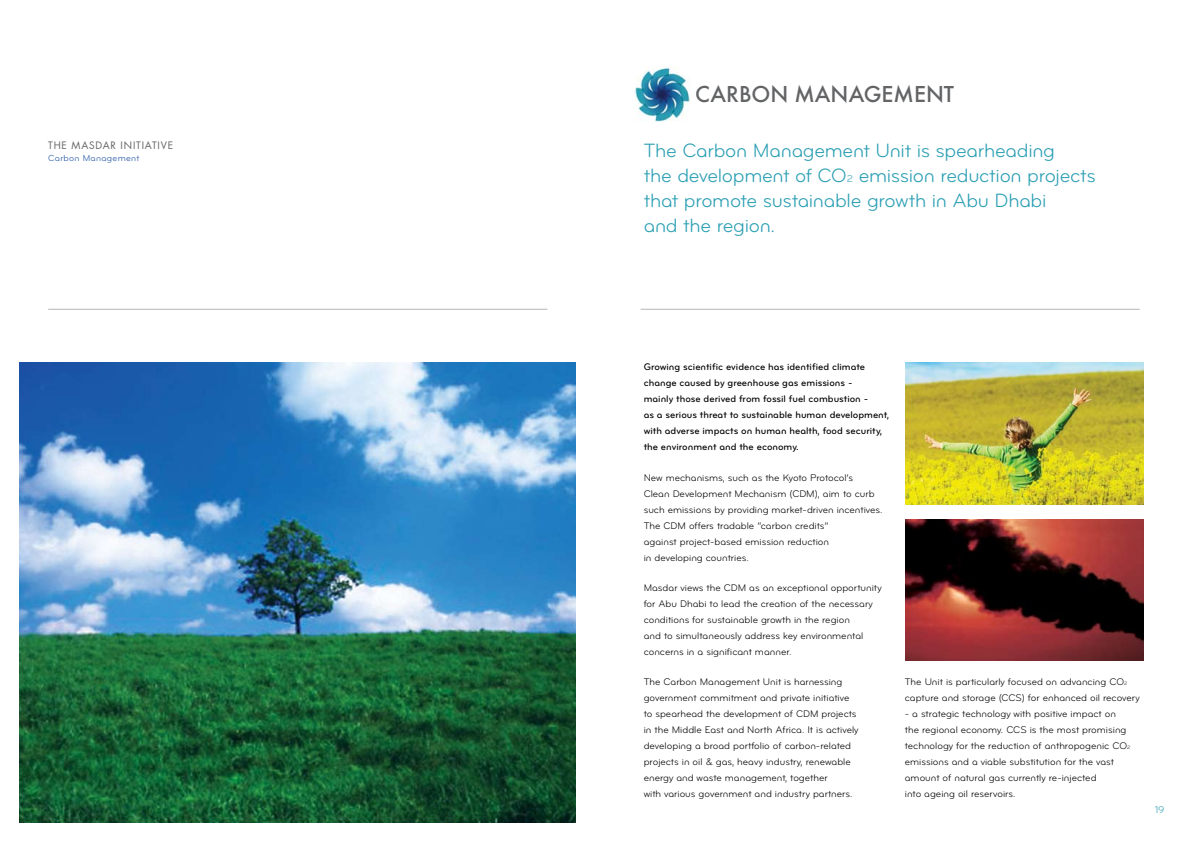
<style>
.page{position:relative;width:1191px;height:842px;background:#fff}
.page>*{position:absolute;margin:0;border:0;box-sizing:border-box;transform-origin:0 0}
.t1{font:500 24px "Futura";color:#636466}
.t2{font:20px/25px "Bryant Regular Alt No 2";letter-spacing:-.015em;color:#299eb3}
.t3{font:10px/16px "Bryant Regular Alt No 2";color:#000}
.t4{font:10px/16px "Bryant Medium Alt No 2";color:#000}
.t5{font:10px "Futura";letter-spacing:.075em;color:#636466}
.t6{font:10px "Bryant Regular Alt No 2";color:#299eb3}
.t7{font:9px "Bryant Regular Alt No 2";letter-spacing:.03em;color:#1e52a4}
.s1{font-size:10px}
.s2{font-size:5px}
</style>
<div class="page">
<img style="left:20px;top:363px;width:555px;height:459px">
<img style="left:905px;top:363px;width:238px;height:142px">
<img style="left:905px;top:520px;width:238px;height:140px">
<hr style="left:640px;top:309px;width:499px;height:1px;background:#b1b4b6">
<hr style="left:48px;top:309px;width:499px;height:1px;background:#b1b4b6">
<img style="left:634px;top:67px;width:56px;height:55px">
<p class="t5" style="left:48px;top:139px;width:126px">THE MASDAR INITIATIVE</p>
<p class="t7" style="left:48px;top:154px;width:93px">Carbon Management</p>
<h1 class="t1" style="left:695px;top:80px;width:202px">CARBON MANAGEMENT</h1>
<h2 class="t2" style="left:643px;top:138px;width:454px">The Carbon Management Unit is spearheading<br>the development of CO<span class="s1">2</span> emission reduction projects that promote sustainable growth in Abu Dhabi<br>and the region.</h2>
<p class="t4" style="left:643px;top:359px;width:247px">Growing scientific evidence has identified climate change caused by greenhouse gas emissions -<br>mainly those derived from fossil fuel combustion -<br>as a serious threat to sustainable human development, with adverse impacts on human health, food security, the environment and the economy.</p>
<p class="t3" style="left:643px;top:469px;width:240px">New mechanisms, such as the Kyoto Protocol’s<br>Clean Development Mechanism (CDM), aim to curb such emissions by providing market-driven incentives.<br>The CDM offers tradable “carbon credits”<br>against project-based emission reduction<br>in developing countries.</p>
<p class="t3" style="left:643px;top:580px;width:240px">Masdar views the CDM as an exceptional opportunity for Abu Dhabi to lead the creation of the necessary conditions for sustainable growth in the region<br>and to simultaneously address key environmental concerns in a significant manner.</p>
<p class="t3" style="left:643px;top:674px;width:216px">The Carbon Management Unit is harnessing government commitment and private initiative to spearhead the development of CDM projects in the Middle East and North Africa. It is actively developing a broad portfolio of carbon-related projects in oil &amp; gas, heavy industry, renewable energy and waste management, together<br>with various government and industry partners.</p>
<p class="t3" style="left:904px;top:674px;width:237px">The Unit is particularly focused on advancing CO<span class="s2">2 </span>capture and storage (CCS) for enhanced oil recovery</p>
<p class="t3" style="left:904px;top:706px;width:227px">- a strategic technology with positive impact on the regional economy. CCS is the most promising technology for the reduction of anthropogenic CO<span class="s2">2 </span>emissions and a viable substitution for the vast amount of natural gas currently re-injected<br>into ageing oil reservoirs.</p>
<p class="t6" style="left:1154px;top:805px;width:11px">19</p>
</div>
